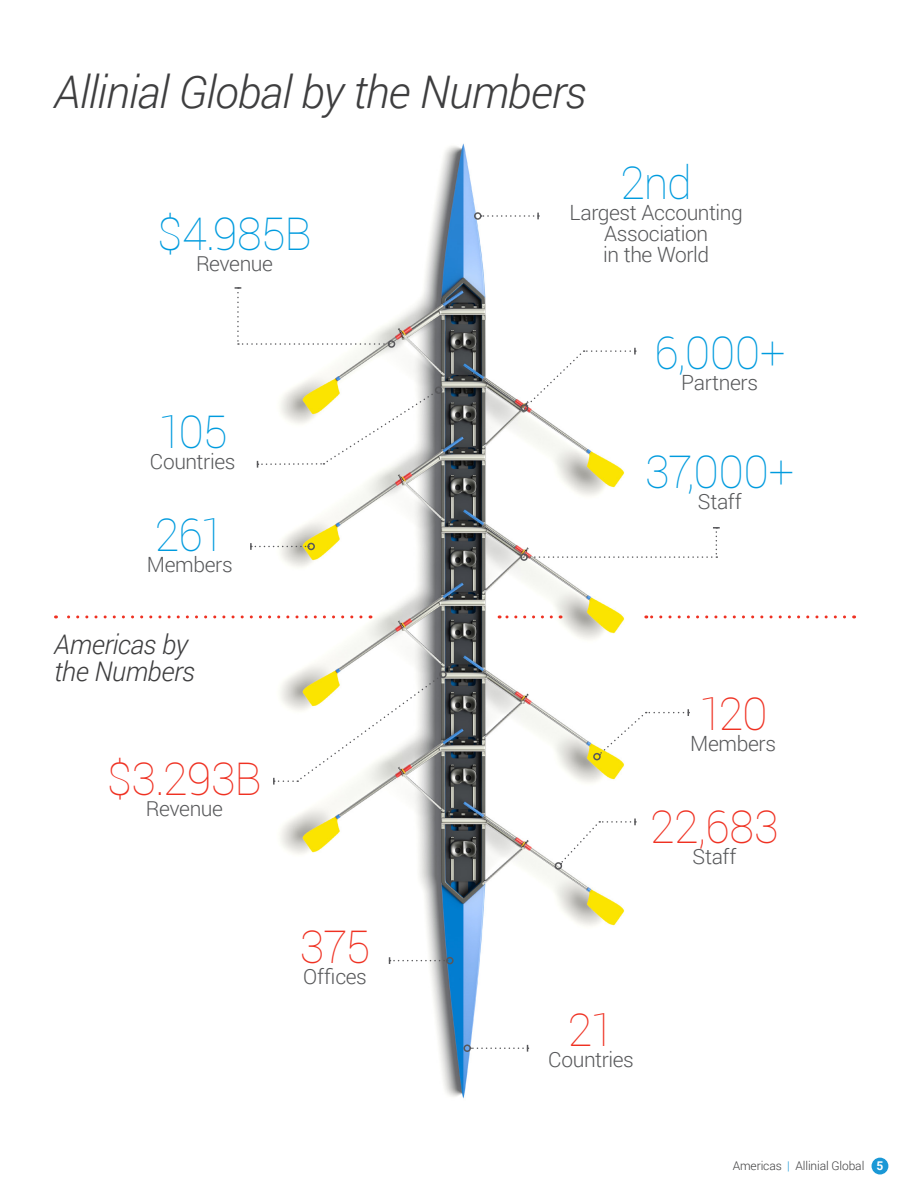
<style>
.page{position:relative;width:918px;height:1188px;background:#fff}
.page>*{position:absolute;margin:0;border:0;box-sizing:border-box;transform-origin:0 0}
.subhead{font:100 45px "Roboto";letter-spacing:-.025em;color:#009bde}
.t1{font:italic 300 45px "Roboto";letter-spacing:-.02em;color:#3e3e3f}
.subhead-2{font:100 45px "Roboto";letter-spacing:-.02em;color:#ef3122}
.t2{font:italic 300 27px/27px "Roboto";letter-spacing:-.015em;color:#3e3e3f}
.subhead-3{font:300 21px/21px "Roboto";letter-spacing:-.02em;color:#57585a;text-align:center}
.t3{font:300 12px "Roboto";letter-spacing:-.01em;color:#3e3e3f}
.s1{color:#1a98d6}
.s2{font-weight:700;color:#fff}
</style>
<div class="page">
<div style="left:872px;top:1158px;width:16px;height:16px;background:#1a98d6;border-radius:50%"></div>
<img style="left:259px;top:143px;width:411px;height:956px">
<hr style="left:0;top:0;width:1px;height:565px;background:#0074be">
<svg style="left:235px;top:287px;width:155px;height:58px"></svg>
<div style="left:388px;top:340px;width:7px;height:8px;border:2px solid #58585b;border-radius:50%"></div>
<svg style="left:470px;top:1045px;width:59px;height:7px"></svg>
<div style="left:463px;top:1044px;width:8px;height:8px;border:2px solid #58585b;border-radius:50%"></div>
<svg style="left:389px;top:957px;width:59px;height:7px"></svg>
<div style="left:446px;top:957px;width:8px;height:7px;border:2px solid #58585b;border-radius:50%"></div>
<svg style="left:250px;top:543px;width:59px;height:7px"></svg>
<div style="left:307px;top:543px;width:8px;height:7px;border:2px solid #58585b;border-radius:50%"></div>
<svg style="left:481px;top:213px;width:58px;height:6px"></svg>
<div style="left:474px;top:212px;width:8px;height:8px;border:2px solid #58585b;border-radius:50%"></div>
<svg style="left:527px;top:527px;width:193px;height:31px"></svg>
<div style="left:520px;top:553px;width:8px;height:8px;border:2px solid #58585b;border-radius:50%"></div>
<svg style="left:526px;top:348px;width:110px;height:59px"></svg>
<div style="left:521px;top:404px;width:7px;height:8px;border:2px solid #58585b;border-radius:50%"></div>
<svg style="left:599px;top:709px;width:90px;height:46px"></svg>
<div style="left:593px;top:753px;width:8px;height:7px;border:2px solid #58585b;border-radius:50%"></div>
<svg style="left:560px;top:819px;width:76px;height:45px"></svg>
<div style="left:555px;top:862px;width:7px;height:8px;border:2px solid #58585b;border-radius:50%"></div>
<svg style="left:273px;top:675px;width:169px;height:110px"></svg>
<div style="left:439px;top:671px;width:8px;height:7px;border:2px solid #58585b;border-radius:50%"></div>
<svg style="left:257px;top:391px;width:180px;height:77px"></svg>
<div style="left:435px;top:386px;width:7px;height:8px;border:2px solid #58585b;border-radius:50%"></div>
<svg style="left:56px;top:615px;width:305px;height:3px"></svg>
<svg style="left:646px;top:615px;width:199px;height:3px"></svg>
<svg style="left:499px;top:615px;width:52px;height:3px"></svg>
<p class="t1" style="left:54px;top:61px;width:534px">Allinial Global by the Numbers</p>
<p class="subhead" style="left:158px;top:202px;width:155px">$4.985B</p>
<p class="subhead-3" style="left:196px;top:252px;width:79px">Revenue</p>
<p class="subhead" style="left:158px;top:401px;width:71px">105</p>
<p class="subhead-3" style="left:150px;top:451px;width:87px">Countries</p>
<p class="subhead" style="left:155px;top:504px;width:71px">261</p>
<p class="subhead-3" style="left:147px;top:553px;width:87px">Members</p>
<p class="t2" style="left:54px;top:630px;width:142px">Americas by the Numbers</p>
<p class="subhead-2" style="left:107px;top:748px;width:156px">$3.293B</p>
<p class="subhead-3" style="left:146px;top:798px;width:79px">Revenue</p>
<p class="subhead-2" style="left:300px;top:916px;width:72px">375</p>
<p class="subhead-3" style="left:303px;top:965px;width:65px">Offices</p>
<p class="subhead" style="left:621px;top:152px;width:73px">2nd</p>
<p class="subhead-3" style="left:570px;top:202px;width:175px">Largest Accounting<br>Association<br>in the World</p>
<p class="subhead" style="left:654px;top:322px;width:133px">6,000+</p>
<p class="subhead-3" style="left:681px;top:371px;width:78px">Partners</p>
<p class="subhead" style="left:645px;top:441px;width:151px">37,000+</p>
<p class="subhead-3" style="left:698px;top:490px;width:45px">Staff</p>
<p class="subhead-2" style="left:699px;top:683px;width:71px">120</p>
<p class="subhead-3" style="left:690px;top:732px;width:87px">Members</p>
<p class="subhead-2" style="left:650px;top:796px;width:130px">22,683</p>
<p class="subhead-3" style="left:693px;top:845px;width:45px">Staff</p>
<p class="subhead-2" style="left:568px;top:999px;width:48px">21</p>
<p class="subhead-3" style="left:548px;top:1049px;width:87px">Countries</p>
<p class="t3" style="left:733px;top:1158px;width:152px">Americas <span class="s1">|</span> Allinial Global <span class="s2">5</span></p>
</div>
